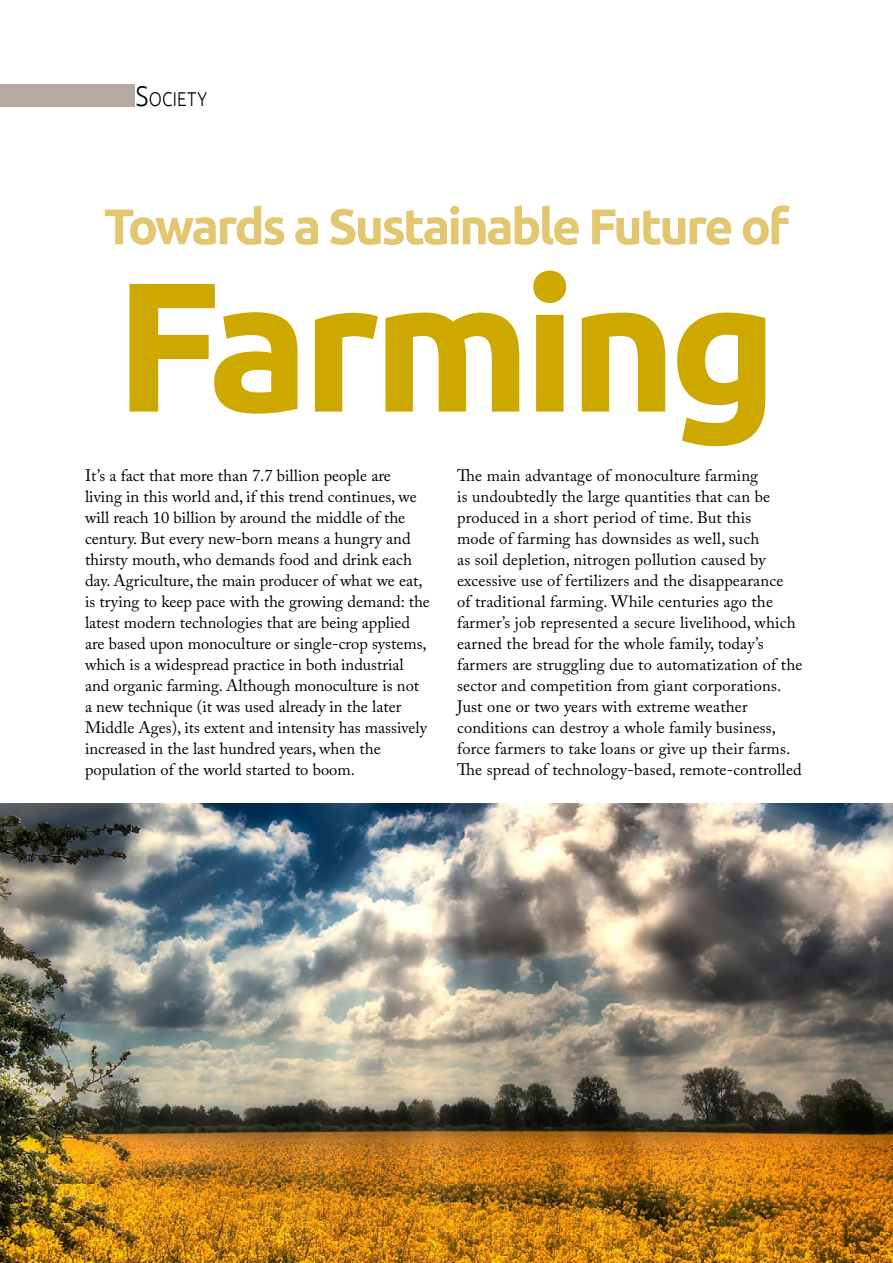
<style>
.page{position:relative;width:893px;height:1263px;background:#fff}
.page>*{position:absolute;margin:0;border:0;box-sizing:border-box;transform-origin:0 0}
.t1{font:700 184.05px "Ubuntu";letter-spacing:-.04em;color:#cda800}
.t2{font:700 50.25px "Ubuntu";letter-spacing:-.055em;color:#e3c770}
.t3{font:300 19.95px "Ubuntu";letter-spacing:.015em;color:#000;scale:.85 1}
.t4{font:16.5px/21px "Adobe Caslon Pro";letter-spacing:.005em;color:#000}
.s1{font-size:28.5px}
</style>
<div class="page">
<div style="left:0;top:84px;width:135px;height:22px;background:#b8a8a2"></div>
<img style="left:0;top:804px;width:893px;height:459px">
<p class="t3" style="left:136px;top:87px;width:85px"><span class="s1">S</span>OCIETY</p>
<h2 class="t2" style="left:104px;top:196px;width:687px">Towards a Sustainable Future of</h2>
<h1 class="t1" style="left:115px;top:235px;width:665px">Farming</h1>
<p class="t4" style="left:85px;top:464px;width:346px">It’s a fact that more than 7.7 billion people are living in this world and, if this trend continues, we will reach 10 billion by around the middle of the century. But every new-born means a hungry and thirsty mouth, who demands food and drink each day. Agriculture, the main producer of what we eat, is trying to keep pace with the growing demand: the latest modern technologies that are being applied are based upon monoculture or single-crop systems, which is a widespread practice in both industrial and organic farming. Although monoculture is not a new technique (it was used already in the later Middle Ages), its extent and intensity has massively increased in the last hundred years, when the population of the world started to boom.</p>
<p class="t4" style="left:457px;top:464px;width:347px">The main advantage of monoculture farming<br>is undoubtedly the large quantities that can be produced in a short period of time. But this<br>mode of farming has downsides as well, such<br>as soil depletion, nitrogen pollution caused by excessive use of fertilizers and the disappearance<br>of traditional farming. While centuries ago the farmer’s job represented a secure livelihood, which earned the bread for the whole family, today’s farmers are struggling due to automatization of the sector and competition from giant corporations.<br>Just one or two years with extreme weather conditions can destroy a whole family business, force farmers to take loans or give up their farms.<br>The spread of technology-based, remote-controlled</p>
</div>
